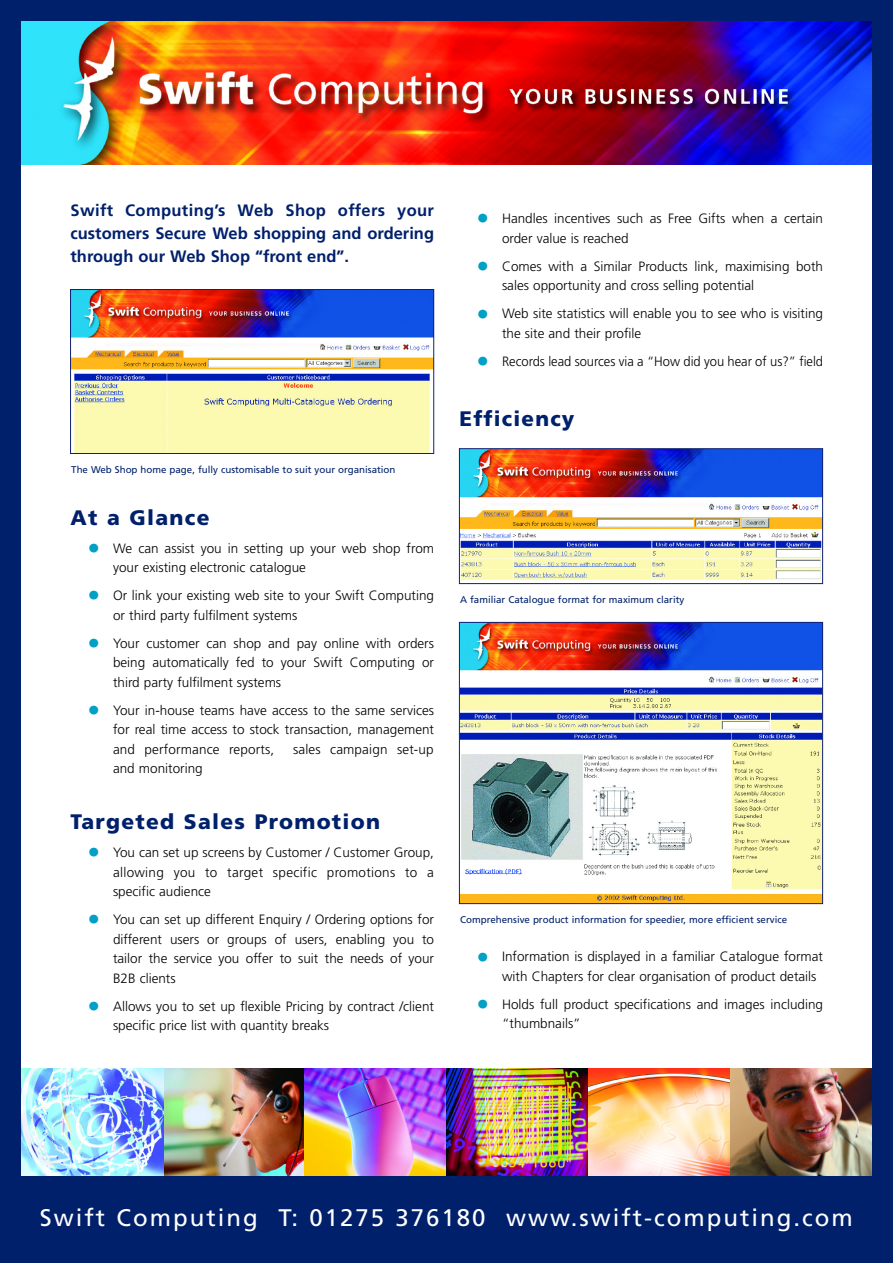
<style>
.page{position:relative;width:893px;height:1263px;background:#00206b}
.page>*{position:absolute;margin:0;border:0;box-sizing:border-box;transform-origin:0 0}
.t1{font:24px "Frutiger";letter-spacing:.085em;color:#fff}
.t2{font:900 21px "Frutiger";letter-spacing:.06em;color:#00206b}
.t3{font:700 16.5px/22.5px "Frutiger";color:#00206b;text-align:justify}
.t4{font:300 13.5px/19.5px "Frutiger";color:#000}
.t5{font:300 13.5px "Frutiger";color:#000;scale:.96 1}
.t6{font:9.75px "Frutiger";color:#00206b}
.s1{font-size:25.5px;color:#02a0c6}
</style>
<div class="page">
<div style="left:21px;top:21px;width:851px;height:1221px;background:#fff"></div>
<img style="left:21px;top:21px;width:851px;height:144px">
<img style="left:163px;top:1069px;width:142px;height:108px">
<svg style="left:21px;top:1069px;width:142px;height:108px"></svg>
<img style="left:305px;top:1069px;width:141px;height:108px">
<img style="left:446px;top:1069px;width:142px;height:108px">
<img style="left:730px;top:1069px;width:142px;height:108px">
<svg style="left:588px;top:1069px;width:142px;height:108px"></svg>
<div style="left:21px;top:1177px;width:851px;height:85px;background:#00206b"></div>
<img style="left:72px;top:291px;width:360px;height:161px">
<div style="left:70px;top:289px;width:364px;height:165px;border:1px solid #0f2175"></div>
<img style="left:461px;top:450px;width:360px;height:130px">
<div style="left:459px;top:448px;width:364px;height:136px;border:1px solid #0f2175"></div>
<img style="left:461px;top:624px;width:360px;height:278px">
<div style="left:459px;top:622px;width:364px;height:282px;border:1px solid #0f2175"></div>
<p class="t3" style="left:71px;top:201px;width:365px">Swift Computing’s Web Shop offers your customers Secure Web shopping and ordering through our Web Shop “front end”.</p>
<p class="t6" style="left:71px;top:466px;width:326px">The Web Shop home page, fully customisable to suit your organisation</p>
<h2 class="t2" style="left:71px;top:509px;width:140px">At a Glance</h2>
<p class="t4" style="left:113px;top:539px;width:323px;text-indent:-26px"><span class="s1">•</span> We can assist you in setting up your web shop from your existing electronic catalogue</p>
<p class="t4" style="left:113px;top:587px;width:323px;text-indent:-26px"><span class="s1">•</span> Or link your existing web site to your Swift Computing or third party fulfilment systems</p>
<p class="t4" style="left:113px;top:634px;width:323px;text-align:justify;text-indent:-26px"><span class="s1">•</span> Your customer can shop and pay online with orders being automatically fed to your Swift Computing or third party fulfilment systems</p>
<p class="t4" style="left:113px;top:701px;width:323px;text-align:justify;text-indent:-26px"><span class="s1">•</span> Your in-house teams have access to the same services for real time access to stock transaction, management and performance reports,</p>
<p class="t4" style="left:293px;top:740px;width:142px">sales campaign set-up</p>
<p class="t4" style="left:113px;top:760px;width:91px">and monitoring</p>
<h2 class="t2" style="left:71px;top:813px;width:311px">Targeted Sales Promotion</h2>
<p class="t4" style="left:113px;top:844px;width:322px;text-align:justify;text-indent:-26px"><span class="s1">•</span> You can set up screens by Customer / Customer Group, allowing you to target specific promotions to a specific audience</p>
<p class="t4" style="left:113px;top:911px;width:323px;text-align:justify;text-indent:-26px"><span class="s1">•</span> You can set up different Enquiry / Ordering options for different users or groups of users, enabling you to tailor the service you offer to suit the needs of your B2B clients</p>
<p class="t4" style="left:113px;top:997px;width:322px;text-indent:-26px"><span class="s1">•</span> Allows you to set up flexible Pricing by contract /client specific price list with quantity breaks</p>
<p class="t4" style="left:502px;top:210px;width:322px;text-indent:-26px"><span class="s1">•</span> Handles incentives such as Free Gifts when a certain order value is reached</p>
<p class="t4" style="left:502px;top:257px;width:323px;text-indent:-26px"><span class="s1">•</span> Comes with a Similar Products link, maximising both sales opportunity and cross selling potential</p>
<p class="t4" style="left:502px;top:305px;width:322px;text-indent:-26px"><span class="s1">•</span> Web site statistics will enable you to see who is visiting the site and their profile</p>
<p class="t5" style="left:476px;top:356px;width:363px"><span class="s1">•</span> Records lead sources via a “How did you hear of us?” field</p>
<h2 class="t2" style="left:459px;top:410px;width:116px">Efficiency</h2>
<p class="t6" style="left:460px;top:596px;width:226px">A familiar Catalogue format for maximum clarity</p>
<p class="t6" style="left:460px;top:916px;width:329px">Comprehensive product information for speedier, more efficient service</p>
<p class="t4" style="left:502px;top:948px;width:322px;text-indent:-26px"><span class="s1">•</span> Information is displayed in a familiar Catalogue format with Chapters for clear organisation of product details</p>
<p class="t4" style="left:502px;top:995px;width:322px;text-indent:-26px"><span class="s1">•</span> Holds full product specifications and images including “thumbnails”</p>
<h1 class="t1" style="left:40px;top:1208px;width:814px">Swift Computing T: 01275 376180 www.swift-computing.com</h1>
</div>
